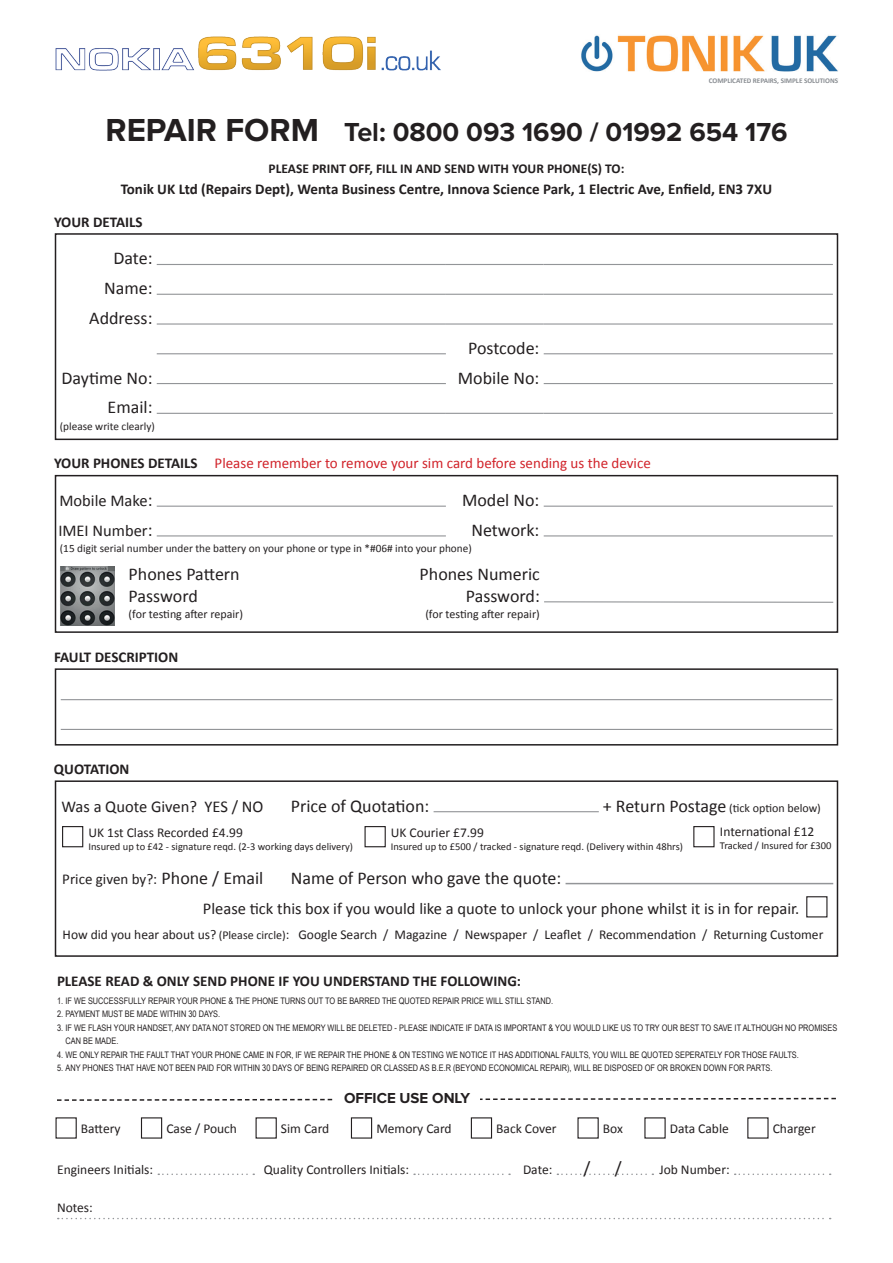
<style>
.page{position:relative;width:893px;height:1263px;background:#fff}
.page>*{position:absolute;margin:0;border:0;box-sizing:border-box;transform-origin:0 0}
.t1{font:700 27px "Proxima Nova";color:#231f20}
.t2{font:18px/29.7px "Calibri";color:#231f20;text-align:right}
.t3{font:16.5px "Calibri";color:#231f20}
.t4{font:700 15px "Calibri";color:#231f20}
.t5{font:15px "Calibri";color:#d1232a}
.t6{font:15px "Calibri";color:#231f20}
.t7{font:700 15px "Proxima Nova";color:#231f20}
.t8{font:13.5px "Calibri";color:#231f20}
.t9{font:700 13.5px "Calibri";color:#231f20}
.t10{font:12px "Calibri";color:#231f20}
.t11{font:11.25px "Calibri";color:#231f20}
.t12{font:10.5px "Calibri";color:#231f20}
.t13{font:9px/13.5px "Arial Narrow";color:#231f20}
.t14{font:700 7.2px "Calibri";letter-spacing:-.005em;color:#898d92}
.s1{font-size:33px}
.s2{font-weight:700;color:#231f20}
.s3{font-size:18px}
.s4{font-size:12px}
</style>
<div class="page">
<hr style="left:157px;top:264px;width:289px;height:1px;background:#939598">
<hr style="left:446px;top:264px;width:98px;height:1px;background:#939598">
<hr style="left:544px;top:264px;width:289px;height:1px;background:#939598">
<hr style="left:157px;top:294px;width:289px;height:1px;background:#939598">
<hr style="left:446px;top:294px;width:98px;height:1px;background:#939598">
<hr style="left:544px;top:294px;width:289px;height:1px;background:#939598">
<hr style="left:157px;top:323px;width:289px;height:2px;background:#939598">
<hr style="left:446px;top:323px;width:98px;height:2px;background:#939598">
<hr style="left:544px;top:323px;width:289px;height:2px;background:#939598">
<hr style="left:157px;top:353px;width:289px;height:1px;background:#939598">
<hr style="left:544px;top:353px;width:289px;height:1px;background:#939598">
<hr style="left:157px;top:383px;width:289px;height:1px;background:#939598">
<hr style="left:544px;top:383px;width:289px;height:1px;background:#939598">
<hr style="left:157px;top:413px;width:289px;height:1px;background:#939598">
<hr style="left:446px;top:413px;width:98px;height:1px;background:#939598">
<hr style="left:544px;top:413px;width:289px;height:1px;background:#939598">
<div style="left:55px;top:233px;width:783px;height:207px;border:2px solid #231f20"></div>
<hr style="left:157px;top:506px;width:289px;height:1px;background:#939598">
<hr style="left:544px;top:506px;width:289px;height:1px;background:#939598">
<hr style="left:157px;top:535px;width:289px;height:1px;background:#939598">
<hr style="left:544px;top:535px;width:289px;height:1px;background:#939598">
<div style="left:55px;top:475px;width:783px;height:158px;border:2px solid #231f20"></div>
<img style="left:60px;top:566px;width:54px;height:59px">
<hr style="left:544px;top:601px;width:289px;height:2px;background:#939598">
<svg style="left:60px;top:699px;width:772px;height:30px"></svg>
<hr style="left:61px;top:729px;width:771px;height:1px;background:#939598">
<hr style="left:61px;top:699px;width:771px;height:1px;background:#939598">
<div style="left:55px;top:668px;width:783px;height:77px;border:2px solid #231f20"></div>
<hr style="left:434px;top:811px;width:165px;height:1px;background:#939598">
<div style="left:55px;top:780px;width:783px;height:177px;border:2px solid #231f20"></div>
<div style="left:62px;top:826px;width:21px;height:21px;border:1px solid #231f20"></div>
<div style="left:364px;top:826px;width:22px;height:21px;border:1px solid #231f20"></div>
<div style="left:693px;top:826px;width:22px;height:21px;border:1px solid #231f20"></div>
<hr style="left:566px;top:883px;width:267px;height:1px;background:#939598">
<div style="left:806px;top:896px;width:21px;height:21px;border:1px solid #231f20"></div>
<svg style="left:158px;top:1173px;width:96px;height:2px"></svg>
<svg style="left:735px;top:1173px;width:96px;height:2px"></svg>
<svg style="left:557px;top:1173px;width:96px;height:2px"></svg>
<svg style="left:414px;top:1173px;width:96px;height:2px"></svg>
<div style="left:56px;top:1117px;width:21px;height:21px;border:1px solid #231f20"></div>
<div style="left:141px;top:1117px;width:21px;height:21px;border:1px solid #231f20"></div>
<div style="left:256px;top:1117px;width:21px;height:21px;border:1px solid #231f20"></div>
<div style="left:351px;top:1117px;width:21px;height:21px;border:1px solid #231f20"></div>
<div style="left:471px;top:1117px;width:21px;height:21px;border:1px solid #231f20"></div>
<div style="left:577px;top:1117px;width:22px;height:21px;border:1px solid #231f20"></div>
<svg style="left:58px;top:1218px;width:773px;height:1px"></svg>
<svg style="left:57px;top:1097px;width:779px;height:4px"></svg>
<div style="left:335px;top:1091px;width:144px;height:14px;background:#fff"></div>
<img style="left:581px;top:35px;width:257px;height:37px">
<img style="left:55px;top:36px;width:386px;height:35px">
<p class="t14" style="left:709px;top:76px;width:131px">COMPLICATED REPAIRS, SIMPLE SOLUTIONS</p>
<h1 class="t1" style="left:105px;top:116px;width:683px"><span class="s1">REPAIR FORM</span> Tel: 0800 093 1690 / 01992 654 176</h1>
<h3 class="t9" style="left:269px;top:159px;width:357px">PLEASE PRINT OFF, FILL IN AND SEND WITH YOUR PHONE(S) TO:</h3>
<h3 class="t4" style="left:121px;top:179px;width:653px">Tonik UK Ltd (Repairs Dept), Wenta Business Centre, Innova Science Park, 1 Electric Ave, Enfield, EN3 7XU</h3>
<h3 class="t4" style="left:54px;top:211px;width:90px">YOUR DETAILS</h3>
<h2 class="t2" style="left:89px;top:243px;width:65px">Date:<br>Name:<br>Address:</h2>
<h2 class="t2" style="left:468px;top:332px;width:73px">Postcode:</h2>
<h2 class="t2" style="left:62px;top:362px;width:92px">Daytime No:</h2>
<h2 class="t2" style="left:458px;top:362px;width:83px">Mobile No:</h2>
<h2 class="t2" style="left:108px;top:392px;width:46px">Email:</h2>
<p class="t11" style="left:60px;top:419px;width:97px">(please write clearly)</p>
<h3 class="t5" style="left:54px;top:453px;width:598px"><span class="s2">YOUR PHONES DETAILS</span> Please remember to remove your sim card before sending us the device</h3>
<h3 class="t3" style="left:59px;top:489px;width:95px">Mobile Make<span class="s3">:</span></h3>
<h2 class="t2" style="left:462px;top:485px;width:79px">Model No:</h2>
<h3 class="t3" style="left:58px;top:519px;width:96px">IMEI Number<span class="s3">:</span></h3>
<h2 class="t2" style="left:471px;top:515px;width:69px">Network:</h2>
<p class="t11" style="left:60px;top:540px;width:413px">(15 digit serial number under the battery on your phone or type in *#06# into your phone)</p>
<h2 class="t2" style="left:129px;top:563px;width:113px;line-height:21.6px;text-align:left">Phones Pattern<br>Password</h2>
<h3 class="t10" style="left:129px;top:606px;width:116px">(for testing after repair)</h3>
<h2 class="t2" style="left:420px;top:563px;width:122px;line-height:21.6px">Phones Numeric<br>Password:</h2>
<h3 class="t10" style="left:425px;top:606px;width:116px">(for testing after repair)</h3>
<h3 class="t4" style="left:54px;top:646px;width:126px">FAULT DESCRIPTION</h3>
<h3 class="t4" style="left:54px;top:758px;width:77px">QUOTATION</h3>
<h3 class="t3" style="left:61px;top:795px;width:203px">Was a Quote Given? YES / NO</h3>
<h2 class="t2" style="left:291px;top:790px;width:140px">Price of Quotation:</h2>
<h3 class="t10" style="left:603px;top:799px;width:220px"><span class="s3">+ Return Postage</span> (tick option below)</h3>
<h3 class="t8" style="left:88px;top:823px;width:156px">UK 1st Class Recorded £4.99</h3>
<p class="t12" style="left:88px;top:839px;width:266px">Insured up to £42 - signature reqd. (2-3 working days delivery)</p>
<h3 class="t8" style="left:720px;top:822px;width:96px">International £12</h3>
<p class="t12" style="left:720px;top:838px;width:113px">Tracked / Insured for £300</p>
<h3 class="t8" style="left:391px;top:823px;width:95px">UK Courier £7.99</h3>
<p class="t12" style="left:391px;top:839px;width:294px">Insured up to £500 / tracked - signature reqd. (Delivery within 48hrs)</p>
<h3 class="t6" style="left:62px;top:868px;width:203px">Price given by?: <span class="s3">Phone / Email</span></h3>
<h2 class="t2" style="left:291px;top:862px;width:272px">Name of Person who gave the quote:</h2>
<h3 class="t3" style="left:203px;top:897px;width:598px">Please tick this box if you would like a quote to unlock your phone whilst it is in for repair.</h3>
<h3 class="t8" style="left:63px;top:925px;width:762px">How did you hear about us? <span class="s4">(Please circle)</span>: Google Search / Magazine / Newspaper / Leaflet / Recommendation / Returning Customer</h3>
<h3 class="t4" style="left:57px;top:970px;width:466px">PLEASE READ &amp; ONLY SEND PHONE IF YOU UNDERSTAND THE FOLLOWING:</h3>
<p class="t13" style="left:57px;top:993px;width:498px">1. IF WE SUCCESSFULLY REPAIR YOUR PHONE &amp; THE PHONE TURNS OUT TO BE BARRED THE QUOTED REPAIR PRICE WILL STILL STAND.</p>
<p class="t13" style="left:57px;top:1007px;width:165px">2. PAYMENT MUST BE MADE WITHIN 30 DAYS.</p>
<p class="t13" style="left:66px;top:1020px;width:773px;text-indent:-9px">3. IF WE FLASH YOUR HANDSET, ANY DATA NOT STORED ON THE MEMORY WILL BE DELETED - PLEASE INDICATE IF DATA IS IMPORTANT &amp; YOU WOULD LIKE US TO TRY OUR BEST TO SAVE IT ALTHOUGH NO PROMISES<br>CAN BE MADE.</p>
<p class="t13" style="left:57px;top:1047px;width:743px">4. WE ONLY REPAIR THE FAULT THAT YOUR PHONE CAME IN FOR, IF WE REPAIR THE PHONE &amp; ON TESTING WE NOTICE IT HAS ADDITIONAL FAULTS, YOU WILL BE QUOTED SEPERATELY FOR THOSE FAULTS.</p>
<p class="t13" style="left:57px;top:1061px;width:717px">5. ANY PHONES THAT HAVE NOT BEEN PAID FOR WITHIN 30 DAYS OF BEING REPAIRED OR CLASSED AS B.E.R (BEYOND ECONOMICAL REPAIR), WILL BE DISPOSED OF OR BROKEN DOWN FOR PARTS.</p>
<h3 class="t7" style="left:344px;top:1090px;width:128px">OFFICE USE ONLY</h3>
<h3 class="t8" style="left:81px;top:1119px;width:41px">Battery</h3>
<h3 class="t8" style="left:166px;top:1119px;width:72px">Case / Pouch</h3>
<h3 class="t8" style="left:281px;top:1119px;width:50px">Sim Card</h3>
<h3 class="t8" style="left:376px;top:1119px;width:77px">Memory Card</h3>
<h3 class="t8" style="left:496px;top:1119px;width:62px">Back Cover</h3>
<h3 class="t8" style="left:603px;top:1119px;width:22px">Box</h3>
<h3 class="t8" style="left:670px;top:1119px;width:60px">Data Cable</h3>
<h3 class="t8" style="left:773px;top:1119px;width:44px">Charger</h3>
<h3 class="t8" style="left:57px;top:1160px;width:98px">Engineers Initials:</h3>
<h3 class="t8" style="left:264px;top:1160px;width:147px">Quality Controllers Initials:</h3>
<h3 class="t8" style="left:523px;top:1160px;width:31px">Date:</h3>
<h2 class="t2" style="left:584px;top:1152px;width:8px">/</h2>
<h2 class="t2" style="left:615px;top:1152px;width:8px">/</h2>
<h3 class="t8" style="left:659px;top:1160px;width:72px">Job Number:</h3>
<h3 class="t8" style="left:57px;top:1198px;width:37px">Notes:</h3>
</div>
